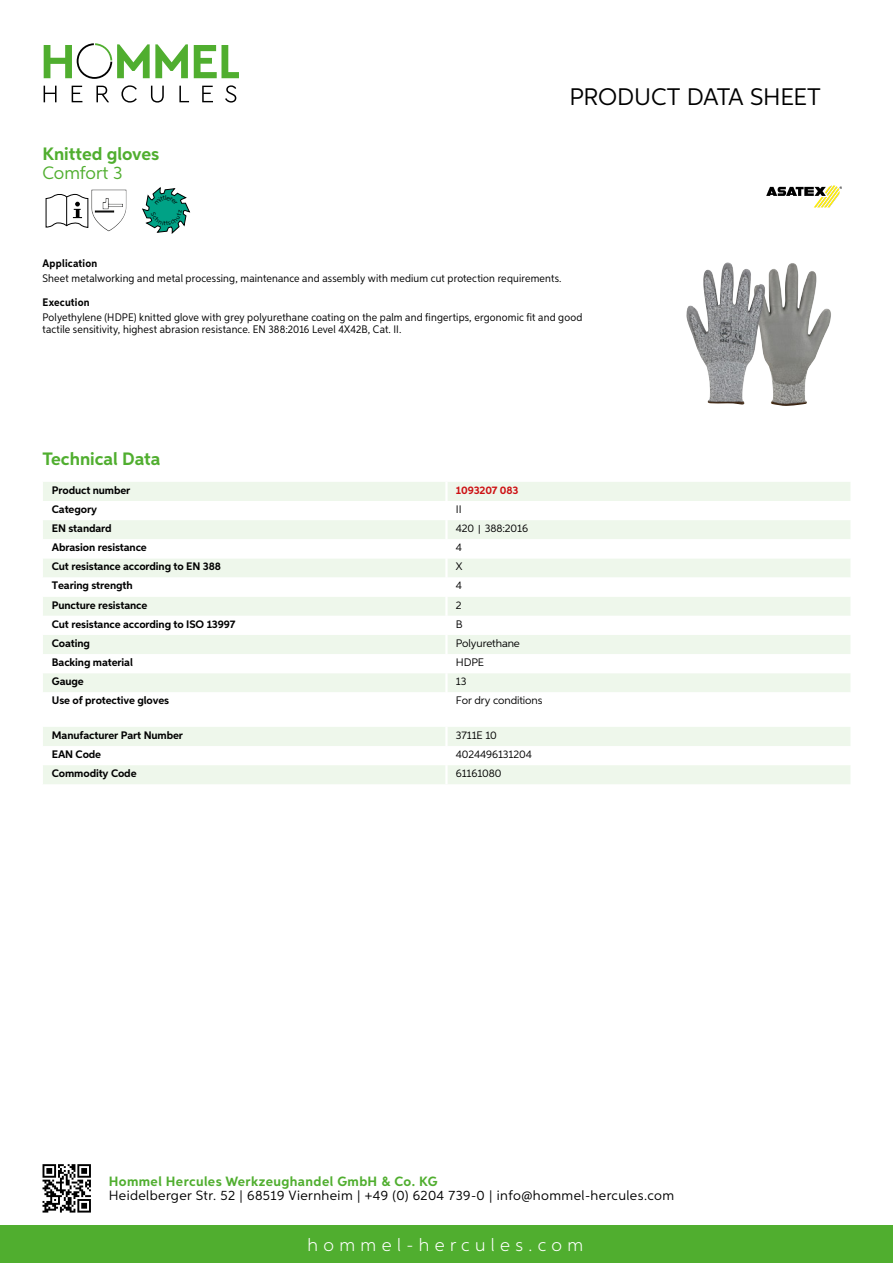
<style>
.page{position:relative;width:893px;height:1263px;background:#fff}
.page>*{position:absolute;margin:0;border:0;box-sizing:border-box;transform-origin:0 0}
.t1{font:24px "Aspira";letter-spacing:-.01em;color:#000}
.t2{font:700 18px "Aspira";color:#50ae2f}
.t3{font:300 18px "Aspira";letter-spacing:.3em;color:#fff}
.t4{font:18px "Aspira";color:#50ae2f}
.t5{font:13.5px "Aspira";letter-spacing:.03em;color:#000}
.t6{font:700 13.5px "Aspira";letter-spacing:.03em;color:#50ae2f}
.t7{font:10.95px/12px "Aspira Nar";letter-spacing:.015em;color:#000}
.t8{font:700 10.95px "Aspira";letter-spacing:-.01em;color:#000}
.t9{font:10.95px "Aspira";letter-spacing:-.01em;color:#000}
.t10{font:700 10.95px "Aspira Nar";letter-spacing:.015em;color:#000}
.t11{font:700 10.95px "Aspira";letter-spacing:-.01em;color:#cd1013}
.s1{font-family:"Wuerth Global";font-size:10.5px}
</style>
<div class="page">
<div style="left:0;top:1226px;width:893px;height:37px;background:#50ae2f"></div>
<svg style="left:43px;top:1164px;width:48px;height:48px"></svg>
<svg style="left:194px;top:45px;width:45px;height:33px"></svg>
<svg style="left:44px;top:43px;width:144px;height:36px"></svg>
<svg style="left:44px;top:86px;width:13px;height:16px"></svg>
<svg style="left:72px;top:86px;width:10px;height:16px"></svg>
<svg style="left:96px;top:86px;width:13px;height:16px"></svg>
<svg style="left:121px;top:85px;width:16px;height:18px"></svg>
<svg style="left:151px;top:86px;width:13px;height:17px"></svg>
<svg style="left:179px;top:86px;width:10px;height:16px"></svg>
<svg style="left:202px;top:86px;width:11px;height:16px"></svg>
<svg style="left:225px;top:85px;width:11px;height:18px"></svg>
<div style="left:43px;top:482px;width:807px;height:19px;background:#eef7eb"></div>
<svg style="left:43px;top:520px;width:807px;height:172px;fill:#eef7eb"></svg>
<hr style="left:445px;top:482px;width:3px;height:19px;background:#fff">
<hr style="left:445px;top:520px;width:3px;height:19px;background:#fff">
<hr style="left:445px;top:539px;width:3px;height:19px;background:#fff">
<hr style="left:445px;top:558px;width:3px;height:19px;background:#fff">
<hr style="left:445px;top:577px;width:3px;height:20px;background:#fff">
<hr style="left:445px;top:597px;width:3px;height:19px;background:#fff">
<hr style="left:445px;top:616px;width:3px;height:19px;background:#fff">
<hr style="left:445px;top:635px;width:3px;height:19px;background:#fff">
<hr style="left:445px;top:654px;width:3px;height:19px;background:#fff">
<hr style="left:445px;top:673px;width:3px;height:19px;background:#fff">
<svg style="left:43px;top:727px;width:807px;height:57px"></svg>
<hr style="left:445px;top:765px;width:3px;height:19px;background:#fff">
<svg style="left:46px;top:193px;width:42px;height:35px"></svg>
<img style="left:91px;top:189px;width:8px;height:35px">
<img style="left:686px;top:263px;width:145px;height:143px">
<svg style="left:766px;top:185px;width:76px;height:22px"></svg>
<svg style="left:142px;top:187px;width:48px;height:47px"></svg>
<h2 class="t2" style="left:43px;top:142px;width:118px">Knitted gloves</h2>
<h2 class="t4" style="left:43px;top:162px;width:81px">Comfort 3</h2>
<h1 class="t1" style="left:569px;top:82px;width:253px">Product data sh eet</h1>
<p class="t10" style="left:43px;top:257px;width:56px">Application</p>
<p class="t7" style="left:43px;top:273px;width:521px">Sheet metalworking and metal processing, maintenance and assembly with medium cut protection requirements.</p>
<p class="t10" style="left:43px;top:295px;width:49px">Execution</p>
<p class="t7" style="left:43px;top:311px;width:541px">Polyethylene (HDPE) knitted glove with grey polyurethane coating on the palm and fingertips, ergonomic fit and good tactile sensitivity, highest abrasion resistance. EN 388:2016 Level 4X42B, Cat. II.</p>
<h2 class="t2" style="left:43px;top:448px;width:120px">Technical Data</h2>
<p class="t8" style="left:52px;top:483px;width:80px">Product number</p>
<p class="t11" style="left:456px;top:483px;width:64px">1093207 083</p>
<p class="t8" style="left:52px;top:502px;width:47px">Category</p>
<p class="t9" style="left:456px;top:502px;width:7px">II</p>
<p class="t8" style="left:52px;top:521px;width:61px">EN standard</p>
<p class="t9" style="left:456px;top:522px;width:74px">420 <span class="s1">|</span> 388:2016</p>
<p class="t8" style="left:52px;top:541px;width:97px">Abrasion resistance</p>
<p class="t9" style="left:456px;top:541px;width:8px">4</p>
<p class="t8" style="left:52px;top:560px;width:171px">Cut resistance according to EN 388</p>
<p class="t9" style="left:456px;top:560px;width:8px">X</p>
<p class="t8" style="left:52px;top:579px;width:82px">Tearing strength</p>
<p class="t9" style="left:456px;top:579px;width:8px">4</p>
<p class="t8" style="left:52px;top:598px;width:97px">Puncture resistance</p>
<p class="t9" style="left:456px;top:598px;width:7px">2</p>
<p class="t8" style="left:52px;top:617px;width:185px">Cut resistance according to ISO 13997</p>
<p class="t9" style="left:456px;top:617px;width:8px">B</p>
<p class="t8" style="left:52px;top:636px;width:40px">Coating</p>
<p class="t9" style="left:456px;top:636px;width:66px">Polyurethane</p>
<p class="t8" style="left:52px;top:655px;width:83px">Backing material</p>
<p class="t9" style="left:456px;top:655px;width:28px">HDPE</p>
<p class="t8" style="left:52px;top:675px;width:33px">Gauge</p>
<p class="t9" style="left:456px;top:675px;width:12px">13</p>
<p class="t8" style="left:52px;top:694px;width:119px">Use of protective gloves</p>
<p class="t9" style="left:456px;top:694px;width:88px">For dry conditions</p>
<p class="t8" style="left:52px;top:728px;width:133px">Manufacturer Part Number</p>
<p class="t9" style="left:456px;top:728px;width:43px">3711E 10</p>
<p class="t8" style="left:52px;top:747px;width:51px">EAN Code</p>
<p class="t9" style="left:456px;top:747px;width:78px">4024496131204</p>
<p class="t8" style="left:52px;top:766px;width:86px">Commodity Code</p>
<p class="t9" style="left:456px;top:767px;width:47px">61161080</p>
<p class="t6" style="left:109px;top:1172px;width:330px">Hommel Hercules Werkzeughandel GmbH &amp; Co. KG</p>
<p class="t5" style="left:109px;top:1187px;width:567px">Heidelberger Str. 52 | 68519 Viernheim | +49 (0) 6204 739-0 | info@hommel-hercules.com</p>
<h2 class="t3" style="left:307px;top:1234px;width:277px">hommel-hercules.com</h2>
</div>
